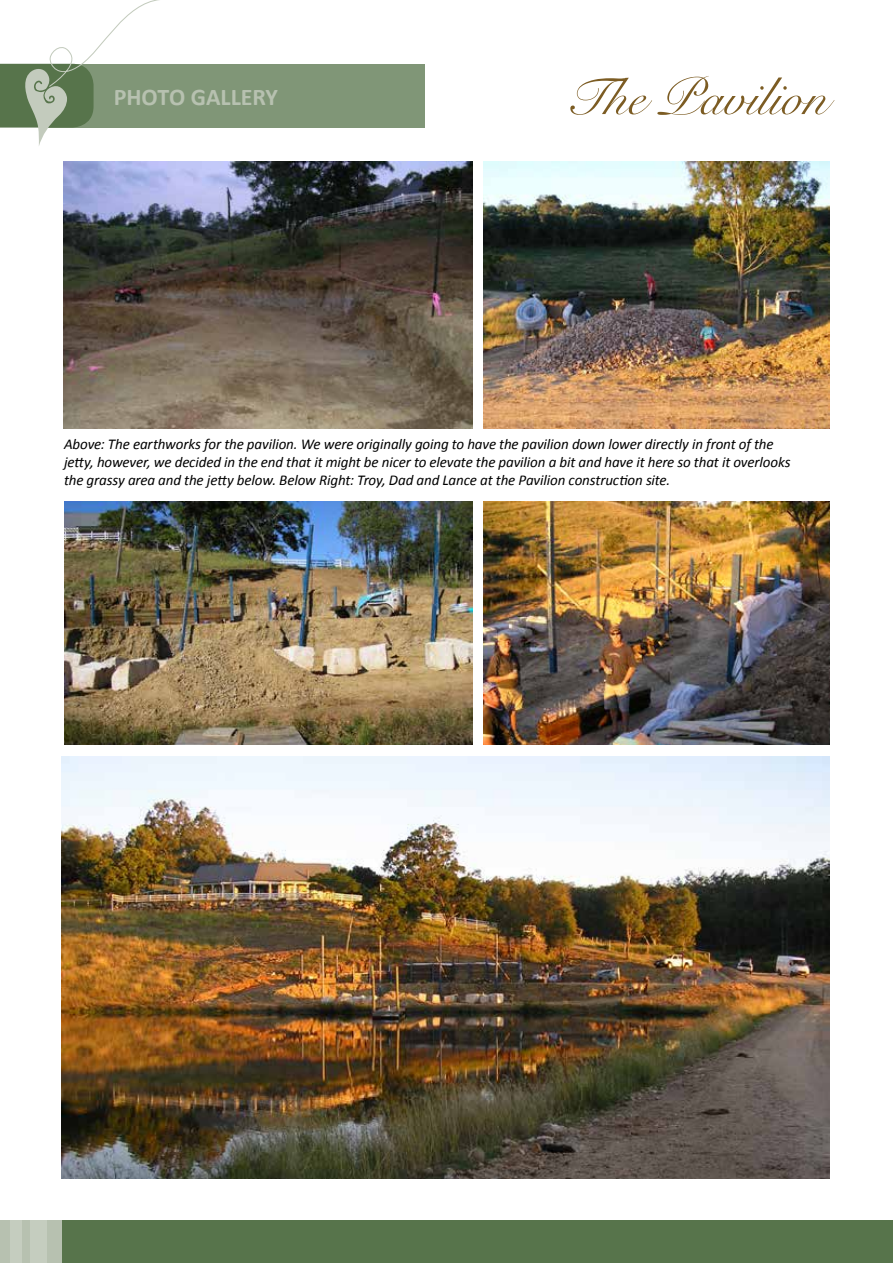
<style>
.page{position:relative;width:893px;height:1263px;background:#fff}
.page>*{position:absolute;margin:0;border:0;box-sizing:border-box;transform-origin:0 0}
.t1{font:52.5px "Snell Roundhand";letter-spacing:-.005em;color:#7c5c23}
.t2{font:700 24px "Calibri";letter-spacing:-.005em;color:#b7c1b0}
.t3{font:italic 15px/18px "Calibri";letter-spacing:-.01em;color:#000}
</style>
<div class="page">
<div style="left:62px;top:1220px;width:831px;height:43px;background:#57744b"></div>
<div style="left:0;top:1220px;width:62px;height:43px;background:#b7c1b0"></div>
<div style="left:11px;top:1220px;width:11px;height:43px;background:#c5cdbf"></div>
<div style="left:30px;top:1220px;width:17px;height:43px;background:#c5cdbf"></div>
<img style="left:64px;top:162px;width:408px;height:266px">
<img style="left:484px;top:502px;width:345px;height:242px">
<img style="left:484px;top:162px;width:345px;height:266px">
<img style="left:62px;top:757px;width:767px;height:422px">
<img style="left:64px;top:502px;width:408px;height:242px">
<div style="left:45px;top:64px;width:380px;height:64px;background:#809677"></div>
<svg style="left:0;top:0;width:159px;height:146px"></svg>
<h2 class="t2" style="left:114px;top:82px;width:166px">PHOTO GALLERY</h2>
<h1 class="t1" style="left:564px;top:67px;width:265px">The Pavilion</h1>
<p class="t3" style="left:64px;top:435px;width:728px">Above: The earthworks for the pavilion. We were originally going to have the pavilion down lower directly in front of the jetty, however, we decided in the end that it might be nicer to elevate the pavilion a bit and have it here so that it overlooks the grassy area and the jetty below. Below Right: Troy, Dad and Lance at the Pavilion construction site.</p>
</div>
